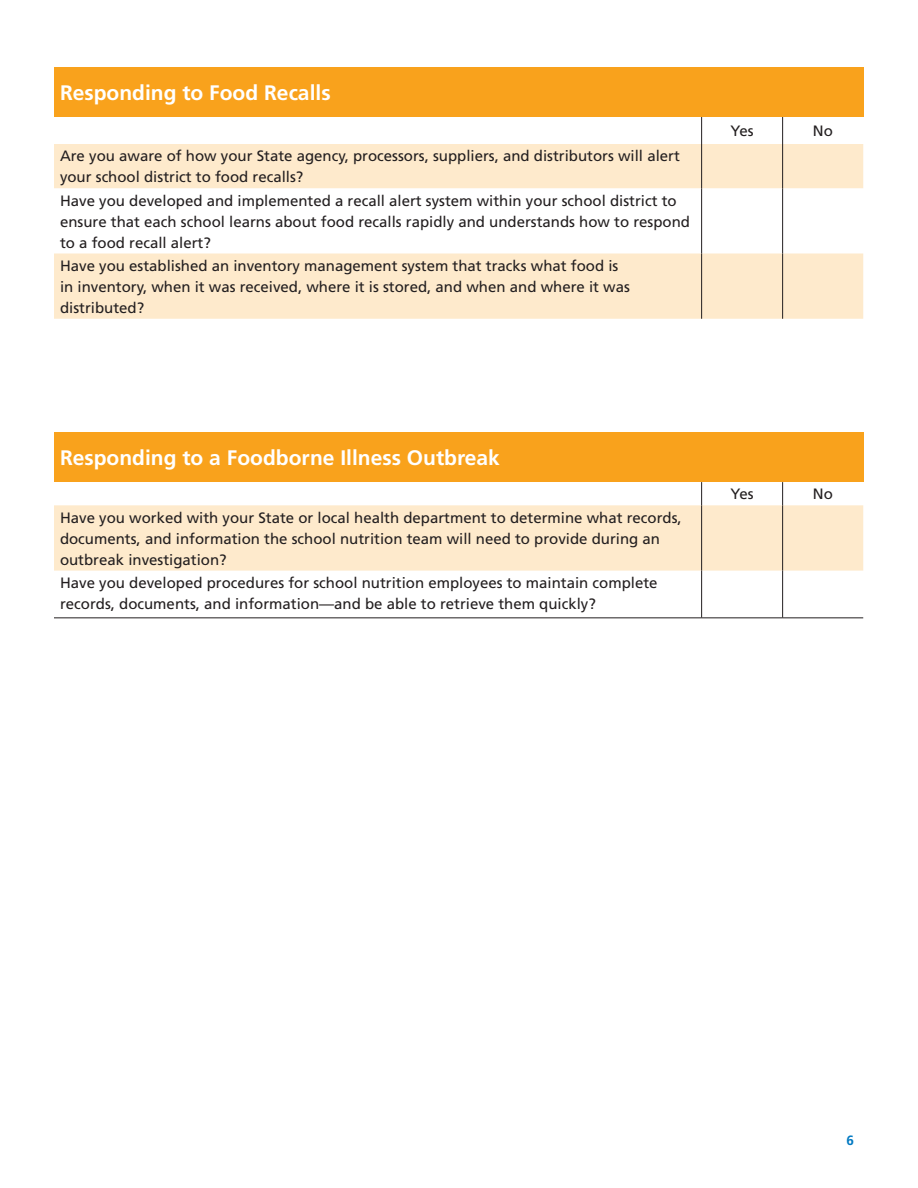
<style>
.page{position:relative;width:918px;height:1188px;background:#fff}
.page>*{position:absolute;margin:0;border:0;box-sizing:border-box;transform-origin:0 0}
.Table_Heads{font:700 21px "Frutiger LT Std";color:#fff}
.Table_Body{font:15px/21px "Frutiger LT Std";color:#231f20}
.t1{font:700 13.5px "Frutiger LT Std";color:#0079c2}
</style>
<div class="page">
<div style="left:54px;top:68px;width:809px;height:49px;background:#f9a21c"></div>
<svg style="left:54px;top:144px;width:809px;height:175px;fill:#feeacc"></svg>
<svg style="left:701px;top:117px;width:1px;height:27px"></svg>
<svg style="left:782px;top:117px;width:1px;height:27px"></svg>
<hr style="left:701px;top:144px;width:1px;height:44px;background:#231f20">
<hr style="left:782px;top:144px;width:1px;height:44px;background:#231f20">
<hr style="left:701px;top:188px;width:1px;height:66px;background:#231f20">
<hr style="left:782px;top:188px;width:1px;height:66px;background:#231f20">
<hr style="left:701px;top:254px;width:1px;height:65px;background:#231f20">
<hr style="left:782px;top:254px;width:1px;height:65px;background:#231f20">
<div style="left:54px;top:433px;width:809px;height:49px;background:#f9a21c"></div>
<div style="left:54px;top:505px;width:809px;height:66px;background:#feeacc"></div>
<svg style="left:701px;top:482px;width:1px;height:23px"></svg>
<svg style="left:782px;top:482px;width:1px;height:23px"></svg>
<hr style="left:701px;top:505px;width:1px;height:66px;background:#231f20">
<hr style="left:782px;top:505px;width:1px;height:66px;background:#231f20">
<hr style="left:701px;top:571px;width:1px;height:47px;background:#231f20">
<hr style="left:782px;top:571px;width:1px;height:47px;background:#231f20">
<hr style="left:54px;top:618px;width:648px;height:1px;background:#231f20">
<hr style="left:702px;top:618px;width:81px;height:1px;background:#231f20">
<hr style="left:783px;top:618px;width:80px;height:1px;background:#231f20">
<p class="Table_Heads" style="left:60px;top:80px;width:272px">Responding to Food Recalls</p>
<p class="Table_Body" style="left:60px;top:146px;width:621px">Are you aware of how your State agency, processors, suppliers, and distributors will alert your school district to food recalls?</p>
<p class="Table_Body" style="left:60px;top:190px;width:632px">Have you developed and implemented a recall alert system within your school district to ensure that each school learns about food recalls rapidly and understands how to respond to a food recall alert?</p>
<p class="Table_Body" style="left:60px;top:255px;width:571px">Have you established an inventory management system that tracks what food is in inventory, when it was received, where it is stored, and when and where it was distributed?</p>
<p class="Table_Body" style="left:731px;top:120px;width:25px">Yes</p>
<p class="Table_Body" style="left:813px;top:120px;width:21px">No</p>
<p class="Table_Heads" style="left:60px;top:446px;width:441px">Responding to a Foodborne Illness Outbreak</p>
<p class="Table_Body" style="left:60px;top:507px;width:623px">Have you worked with your State or local health department to determine what records, documents, and information the school nutrition team will need to provide during an outbreak investigation?</p>
<p class="Table_Body" style="left:60px;top:572px;width:599px">Have you developed procedures for school nutrition employees to maintain complete records, documents, and information—and be able to retrieve them quickly?</p>
<p class="Table_Body" style="left:731px;top:484px;width:25px">Yes</p>
<p class="Table_Body" style="left:813px;top:484px;width:21px">No</p>
<p class="t1" style="left:846px;top:1133px;width:9px">6</p>
</div>
